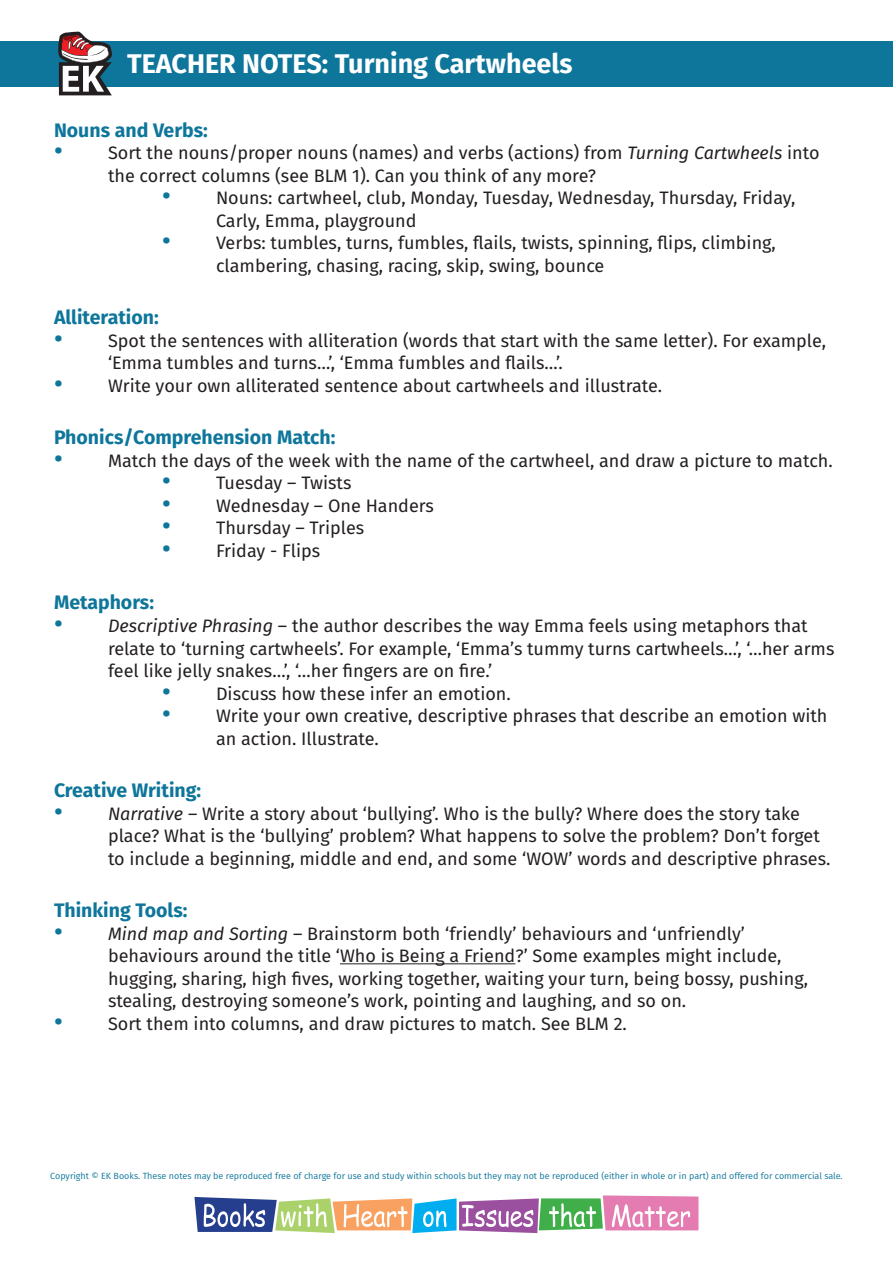
<style>
.page{position:relative;width:893px;height:1263px;background:#fff}
.page>*{position:absolute;margin:0;border:0;box-sizing:border-box;transform-origin:0 0}
.t1{font:700 27px "Fira Sans";color:#fff}
.t2{font:700 19.5px "Fira Sans";color:#0e769b}
.t3{font:18px/22.5px "Fira Sans";color:#231f20}
.t4{font:9px "Fira Sans";color:#0e769b}
.s1{font-family:"Montserrat";font-weight:900;font-size:24px;color:#0e769b}
.s2{font-style:italic}
</style>
<div class="page">
<svg style="left:194px;top:1195px;width:504px;height:38px"></svg>
<div style="left:0;top:41px;width:893px;height:45px;background:#0e769b"></div>
<svg style="left:58px;top:32px;width:54px;height:63px"></svg>
<hr style="left:340px;top:963px;width:175px;height:1px;background:#231f20">
<h1 class="t1" style="left:127px;top:41px;width:447px">TEACHER NOTES: Turning Cartwheels</h1>
<p class="t2" style="left:54px;top:114px;width:155px">Nouns and Verbs:</p>
<p class="t3" style="left:108px;top:141px;width:713px;text-indent:-54px"><span class="s1">·</span> Sort the nouns/proper nouns (names) and verbs (actions) from <span class="s2">Turning Cartwheels</span> into the correct columns (see BLM 1). Can you think of any more?</p>
<p class="t3" style="left:162px;top:186px;width:635px"><span class="s1">·</span> Nouns: cartwheel, club, Monday, Tuesday, Wednesday, Thursday, Friday,</p>
<p class="t3" style="left:216px;top:209px;width:202px">Carly, Emma, playground</p>
<p class="t3" style="left:162px;top:231px;width:615px"><span class="s1">·</span> Verbs: tumbles, turns, fumbles, flails, twists, spinning, flips, climbing,</p>
<p class="t3" style="left:216px;top:254px;width:390px">clambering, chasing, racing, skip, swing, bounce</p>
<p class="t2" style="left:54px;top:301px;width:106px">Alliteration:</p>
<p class="t3" style="left:54px;top:329px;width:773px"><span class="s1">·</span> Spot the sentences with alliteration (words that start with the same letter). For example,</p>
<p class="t3" style="left:108px;top:351px;width:456px">‘Emma tumbles and turns…’, ‘Emma fumbles and flails…’.</p>
<p class="t3" style="left:54px;top:374px;width:610px"><span class="s1">·</span> Write your own alliterated sentence about cartwheels and illustrate.</p>
<p class="t2" style="left:54px;top:421px;width:283px">Phonics/Comprehension Match:</p>
<p class="t3" style="left:162px;top:449px;width:672px;text-indent:-108px"><span class="s1">·</span> Match the days of the week with the name of the cartwheel, and draw a picture to match. <span class="s1">·</span> Tuesday – Twists<br><span class="s1">·</span> Wednesday – One Handers<br><span class="s1">·</span> Thursday – Triples<br><span class="s1">·</span> Friday - Flips</p>
<p class="t2" style="left:54px;top:586px;width:102px">Metaphors:</p>
<p class="t3" style="left:54px;top:614px;width:755px"><span class="s1">·</span> <span class="s2">Descriptive Phrasing</span> – the author describes the way Emma feels using metaphors that</p>
<p class="t3" style="left:108px;top:636px;width:728px">relate to ‘turning cartwheels’. For example, ‘Emma’s tummy turns cartwheels…’, ‘…her arms</p>
<p class="t3" style="left:108px;top:659px;width:386px">feel like jelly snakes…’, ‘…her fingers are on fire.’</p>
<p class="t3" style="left:162px;top:681px;width:350px"><span class="s1">·</span> Discuss how these infer an emotion.</p>
<p class="t3" style="left:162px;top:704px;width:667px"><span class="s1">·</span> Write your own creative, descriptive phrases that describe an emotion with</p>
<p class="t3" style="left:216px;top:726px;width:164px">an action. Illustrate.</p>
<p class="t2" style="left:54px;top:774px;width:149px">Creative Writing:</p>
<p class="t3" style="left:108px;top:801px;width:724px;text-indent:-54px"><span class="s1">·</span> <span class="s2">Narrative</span> – Write a story about ‘bullying’. Who is the bully? Where does the story take place? What is the ‘bullying’ problem? What happens to solve the problem? Don’t forget to include a beginning, middle and end, and some ‘WOW’ words and descriptive phrases.</p>
<p class="t2" style="left:54px;top:894px;width:135px">Thinking Tools:</p>
<p class="t3" style="left:54px;top:921px;width:692px"><span class="s1">·</span> <span class="s2">Mind map and Sorting</span> – Brainstorm both ‘friendly’ behaviours and ‘unfriendly’</p>
<p class="t3" style="left:108px;top:944px;width:675px">behaviours around the title ‘Who is Being a Friend?’ Some examples might include,</p>
<p class="t3" style="left:108px;top:966px;width:702px">hugging, sharing, high fives, working together, waiting your turn, being bossy, pushing,</p>
<p class="t3" style="left:108px;top:989px;width:580px">stealing, destroying someone’s work, pointing and laughing, and so on.</p>
<p class="t3" style="left:54px;top:1011px;width:574px"><span class="s1">·</span> Sort them into columns, and draw pictures to match. See BLM 2.</p>
<p class="t4" style="left:50px;top:1169px;width:794px">Copyright © EK Books. These notes may be reproduced free of charge for use and study within schools but they may not be reproduced (either in whole or in part) and offered for commercial sale.</p>
</div>
